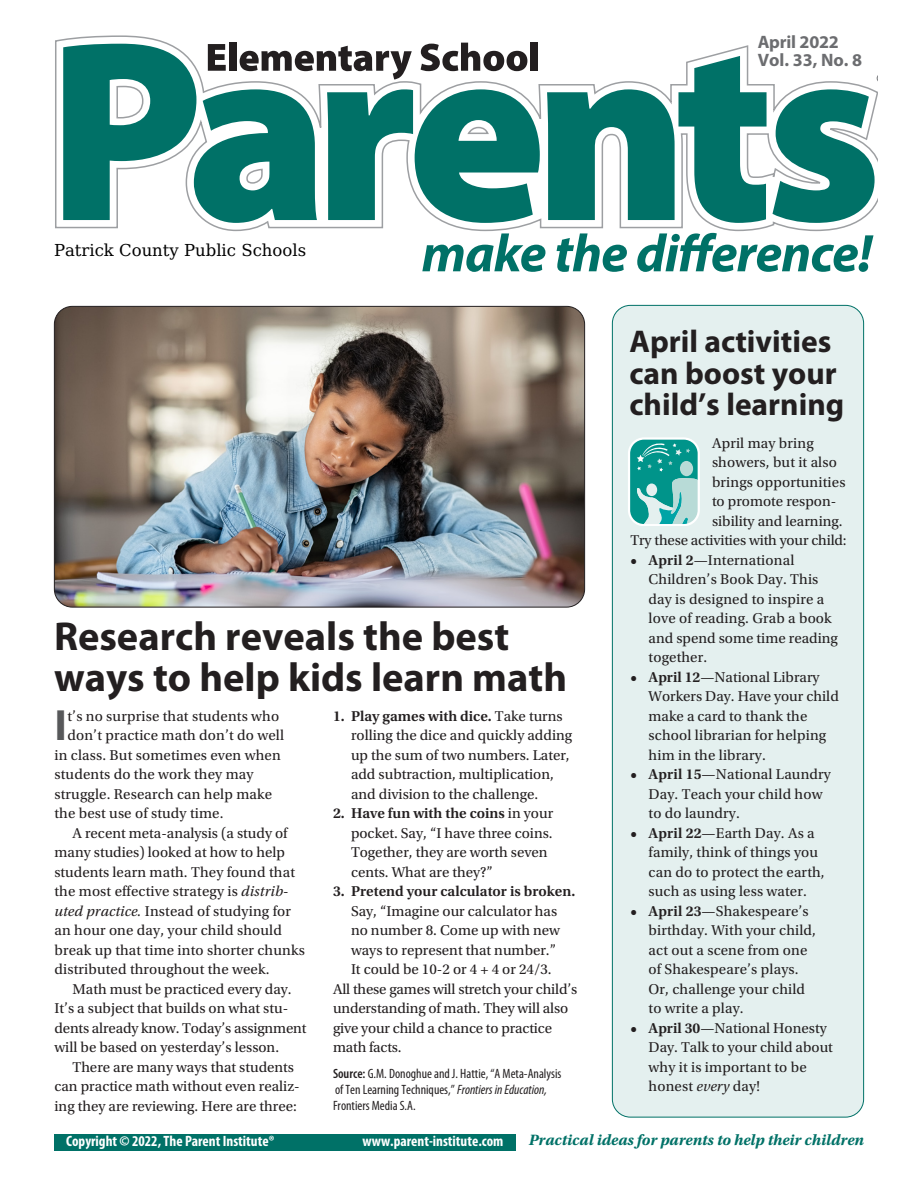
<style>
.page{position:relative;width:918px;height:1188px;background:#fff}
.page>*{position:absolute;margin:0;border:0;box-sizing:border-box;transform-origin:0 0}
.t1{font:700 43.95px "Myriad Pro";color:#57585a}
.t2{font:700 40.5px/40.5px "Myriad Pro";color:#231f20}
.t3{font:700 31.5px/31.5px "Myriad Pro";color:#231f20}
.t4{font:700 18px/18px "Myriad Pro";letter-spacing:-.01em;color:#6c6d70}
.t5{font:16.5px "DejaVu Math Te X Gyre";color:#000}
.t6{font:italic 700 15.75px "Utopia Std";color:#007167}
.t7{font:15px/19.5px "Utopia Std";color:#231f20}
.t8{font:700 condensed 15px "Myriad Pro";color:#fff}
.t9{font:600 15px "Utopia Std";color:#231f20}
.t10{font:condensed 13.5px/16.4px "Myriad Pro";color:#231f20}
.s1{font-weight:600}
.s2{font-style:italic}
</style>
<div class="page">
<div style="left:612px;top:305px;width:252px;height:812px;background:#e4f0ef;border-radius:18px"></div>
<svg style="left:55px;top:35px;width:822px;height:197px"></svg>
<svg style="left:773px;top:89px;width:102px;height:134px"></svg>
<svg style="left:422px;top:233px;width:123px;height:39px"></svg>
<svg style="left:557px;top:233px;width:70px;height:39px"></svg>
<svg style="left:637px;top:233px;width:237px;height:39px"></svg>
<svg style="left:63px;top:43px;width:477px;height:180px"></svg>
<div style="left:531px;top:43px;width:7px;height:28px;background:#231f20"></div>
<svg style="left:628px;top:437px;width:72px;height:89px;background:#5ebab4"></svg>
<div style="left:54px;top:1134px;width:462px;height:16px;background:#007167"></div>
<img style="left:54px;top:306px;width:531px;height:300px">
<p class="t4" style="left:758px;top:32px;width:106px">April 2022<br>Vol. 33, No. 8</p>
<p class="t5" style="left:54px;top:243px;width:254px">Patrick County Public Schools</p>
<h2 class="t2" style="left:54px;top:615px;width:515px">Research reveals the best ways to help kids learn math</h2>
<h1 class="t1" style="left:54px;top:697px;width:14px">I</h1>
<p class="t7" style="left:67px;top:706px;width:213px">t’s no surprise that students who</p>
<p class="t7" style="left:351px;top:706px;width:223px;text-indent:-18px"><span class="s1">1. Play games with dice.</span> Take turns rolling the dice and quickly adding up the sum of two numbers. Later, add subtraction, multiplication, and division to the challenge.</p>
<p class="t7" style="left:351px;top:804px;width:204px;text-indent:-18px"><span class="s1">2. Have fun with the coins</span> in your pocket. Say, “I have three coins.<br>Together, they are worth seven cents. What are they?”</p>
<p class="t9" style="left:333px;top:883px;width:244px">3. Pretend your calculator is broken.</p>
<p class="t7" style="left:351px;top:901px;width:208px">Say, “Imagine our calculator has</p>
<p class="t7" style="left:351px;top:921px;width:211px">no number 8. Come up with new</p>
<p class="t7" style="left:351px;top:940px;width:207px">ways to represent that number.”</p>
<p class="t7" style="left:351px;top:960px;width:202px">It could be 10-2 or 4 + 4 or 24/3.</p>
<p class="t7" style="left:333px;top:979px;width:246px">All these games will stretch your child’s</p>
<p class="t7" style="left:333px;top:999px;width:237px">understanding of math. They will also</p>
<p class="t7" style="left:333px;top:1018px;width:221px">give your child a chance to practice</p>
<p class="t7" style="left:333px;top:1038px;width:70px">math facts.</p>
<p class="t10" style="left:333px;top:1065px;width:230px"><span class="s1">Source:</span> G.M. Donoghue and J. Hattie, “A Meta-Analysis of Ten Learning Techniques,” <span class="s2">Frontiers in Education,<br></span>Frontiers Media S.A.</p>
<p class="t7" style="left:67px;top:726px;width:218px">don’t practice math don’t do well</p>
<p class="t7" style="left:54px;top:745px;width:228px">in class. But sometimes even when</p>
<p class="t7" style="left:54px;top:765px;width:201px">students do the work they may</p>
<p class="t7" style="left:54px;top:784px;width:219px">struggle. Research can help make</p>
<p class="t7" style="left:54px;top:804px;width:171px">the best use of study time.</p>
<p class="t7" style="left:72px;top:823px;width:217px">A recent meta-analysis (a study of</p>
<p class="t7" style="left:54px;top:843px;width:232px">many studies) looked at how to help</p>
<p class="t7" style="left:54px;top:862px;width:242px">students learn math. They found that</p>
<p class="t7" style="left:54px;top:882px;width:235px">the most effective strategy is <span class="s2">distrib-</span></p>
<p class="t7" style="left:54px;top:901px;width:238px"><span class="s2">uted practice.</span> Instead of studying for</p>
<p class="t7" style="left:54px;top:921px;width:229px">an hour one day, your child should</p>
<p class="t7" style="left:54px;top:940px;width:252px">break up that time into shorter chunks</p>
<p class="t7" style="left:54px;top:960px;width:216px">distributed throughout the week.</p>
<p class="t7" style="left:72px;top:979px;width:221px">Math must be practiced every day.</p>
<p class="t7" style="left:54px;top:999px;width:235px">It’s a subject that builds on what stu-</p>
<p class="t7" style="left:54px;top:1018px;width:254px">dents already know. Today’s assignment</p>
<p class="t7" style="left:54px;top:1038px;width:226px">will be based on yesterday’s lesson.</p>
<p class="t7" style="left:72px;top:1057px;width:223px">There are many ways that students</p>
<p class="t7" style="left:54px;top:1077px;width:247px">can practice math without even realiz-</p>
<p class="t7" style="left:54px;top:1096px;width:244px">ing they are reviewing. Here are three:</p>
<h3 class="t3" style="left:629px;top:325px;width:216px">April activities can boost your child’s learning</h3>
<p class="t7" style="left:712px;top:433px;width:103px">April may bring</p>
<p class="t7" style="left:712px;top:453px;width:126px">showers, but it also</p>
<p class="t7" style="left:712px;top:472px;width:135px">brings opportunities</p>
<p class="t7" style="left:712px;top:492px;width:126px">to promote respon-</p>
<p class="t7" style="left:712px;top:511px;width:132px">sibility and learning.</p>
<p class="t7" style="left:631px;top:531px;width:218px">Try these activities with your child:</p>
<p class="t7" style="left:649px;top:550px;width:191px;text-indent:-18px"><span class="s1">• April 2</span>—International<br>Children’s Book Day. This day is designed to inspire a love of reading. Grab a book and spend some time reading together.</p>
<p class="t7" style="left:649px;top:667px;width:192px;text-indent:-18px"><span class="s1">• April 12</span>—National Library<br>Workers Day. Have your child make a card to thank the school librarian for helping him in the library.</p>
<p class="t7" style="left:649px;top:765px;width:184px;text-indent:-18px"><span class="s1">• April 15</span>—National Laundry<br>Day. Teach your child how to do laundry.</p>
<p class="t7" style="left:649px;top:823px;width:178px;text-indent:-18px"><span class="s1">• April 22</span>—Earth Day. As a family, think of things you can do to protect the earth, such as using less water.</p>
<p class="t7" style="left:649px;top:901px;width:169px;text-indent:-18px"><span class="s1">• April 23</span>—Shakespeare’s birthday. With your child, act out a scene from one of Shakespeare’s plays.<br>Or, challenge your child to write a play.</p>
<p class="t7" style="left:649px;top:1018px;width:186px;text-indent:-18px"><span class="s1">• April 30</span>—National Honesty<br>Day. Talk to your child about why it is important to be honest <span class="s2">every</span> day!</p>
<p class="t8" style="left:66px;top:1132px;width:210px">Copyright © 2022, The Parent Institute®</p>
<p class="t8" style="left:363px;top:1132px;width:142px">www.parent-institute.com</p>
<p class="t6" style="left:529px;top:1131px;width:337px">Practical ideas for parents to help their children</p>
</div>
